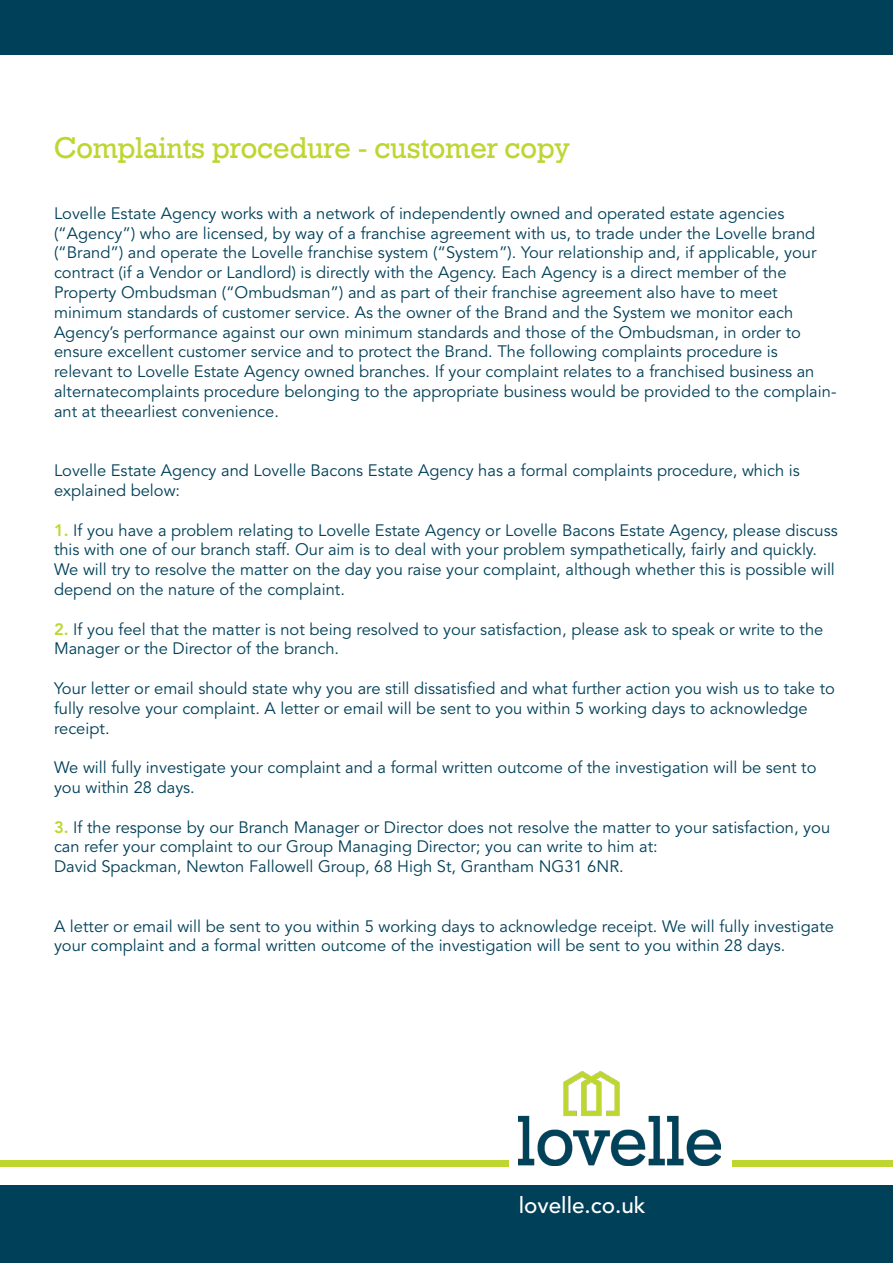
<style>
.page{position:relative;width:893px;height:1263px;background:#fff}
.page>*{position:absolute;margin:0;border:0;box-sizing:border-box;transform-origin:0 0}
.t1{font:30px "Geo Slb 712 Md BT";color:#bed630}
.t2{font:500 22.5px "Avenir LT Std";color:#fff}
.t3{font:16.5px/19.8px "Avenir LT Std";color:#004058}
.s1{font-weight:800;color:#bed630}
</style>
<div class="page">
<div style="left:0;top:0;width:893px;height:54px;background:#004058"></div>
<div style="left:0;top:1186px;width:893px;height:77px;background:#004058"></div>
<img style="left:519px;top:1071px;width:201px;height:94px">
<div style="left:732px;top:1160px;width:161px;height:6px;background:#bed630"></div>
<div style="left:0;top:1160px;width:509px;height:6px;background:#bed630"></div>
<p class="t1" style="left:54px;top:128px;width:517px">Complaints procedure - customer copy</p>
<p class="t3" style="left:54px;top:204px;width:732px">Lovelle Estate Agency works with a network of independently owned and operated estate agencies</p>
<p class="t3" style="left:54px;top:223px;width:763px">(“Agency”) who are licensed, by way of a franchise agreement with us, to trade under the Lovelle brand</p>
<p class="t3" style="left:54px;top:243px;width:764px">(“Brand”) and operate the Lovelle franchise system (“System”). Your relationship and, if applicable, your</p>
<p class="t3" style="left:54px;top:263px;width:734px">contract (if a Vendor or Landlord) is directly with the Agency. Each Agency is a direct member of the</p>
<p class="t3" style="left:54px;top:283px;width:725px">Property Ombudsman (“Ombudsman”) and as part of their franchise agreement also have to meet</p>
<p class="t3" style="left:54px;top:303px;width:741px">minimum standards of customer service. As the owner of the Brand and the System we monitor each</p>
<p class="t3" style="left:54px;top:322px;width:748px">Agency’s performance against our own minimum standards and those of the Ombudsman, in order to</p>
<p class="t3" style="left:54px;top:342px;width:725px">ensure excellent customer service and to protect the Brand. The following complaints procedure is</p>
<p class="t3" style="left:54px;top:362px;width:784px">relevant to Lovelle Estate Agency owned branches. If your complaint relates to a franchised business an alternatecomplaints procedure belonging to the appropriate business would be provided to the complain&shy;ant at theearliest convenience.</p>
<p class="t3" style="left:54px;top:461px;width:747px">Lovelle Estate Agency and Lovelle Bacons Estate Agency has a formal complaints procedure, which is</p>
<p class="t3" style="left:54px;top:481px;width:128px">explained below:</p>
<p class="t3" style="left:54px;top:520px;width:785px"><span class="s1">1.</span> If you have a problem relating to Lovelle Estate Agency or Lovelle Bacons Estate Agency, please discuss</p>
<p class="t3" style="left:54px;top:540px;width:764px">this with one of our branch staff. Our aim is to deal with your problem sympathetically, fairly and quickly.</p>
<p class="t3" style="left:54px;top:560px;width:782px">We will try to resolve the matter on the day you raise your complaint, although whether this is possible will</p>
<p class="t3" style="left:54px;top:580px;width:292px">depend on the nature of the complaint.</p>
<p class="t3" style="left:54px;top:619px;width:771px"><span class="s1">2.</span> If you feel that the matter is not being resolved to your satisfaction, please ask to speak or write to the</p>
<p class="t3" style="left:54px;top:639px;width:287px">Manager or the Director of the branch.</p>
<p class="t3" style="left:54px;top:679px;width:782px">Your letter or email should state why you are still dissatisfied and what further action you wish us to take to</p>
<p class="t3" style="left:54px;top:699px;width:755px">fully resolve your complaint. A letter or email will be sent to you within 5 working days to acknowledge</p>
<p class="t3" style="left:54px;top:718px;width:57px">receipt.</p>
<p class="t3" style="left:54px;top:758px;width:764px">We will fully investigate your complaint and a formal written outcome of the investigation will be sent to</p>
<p class="t3" style="left:54px;top:778px;width:142px">you within 28 days.</p>
<p class="t3" style="left:54px;top:817px;width:778px"><span class="s1">3.</span> If the response by our Branch Manager or Director does not resolve the matter to your satisfaction, you</p>
<p class="t3" style="left:54px;top:837px;width:605px">can refer your complaint to our Group Managing Director; you can write to him at:</p>
<p class="t3" style="left:54px;top:857px;width:571px">David Spackman, Newton Fallowell Group, 68 High St, Grantham NG31 6NR.</p>
<p class="t3" style="left:54px;top:916px;width:781px">A letter or email will be sent to you within 5 working days to acknowledge receipt. We will fully investigate</p>
<p class="t3" style="left:54px;top:936px;width:733px">your complaint and a formal written outcome of the investigation will be sent to you within 28 days.</p>
<p class="t2" style="left:519px;top:1192px;width:128px">lovelle.co.uk</p>
</div>
